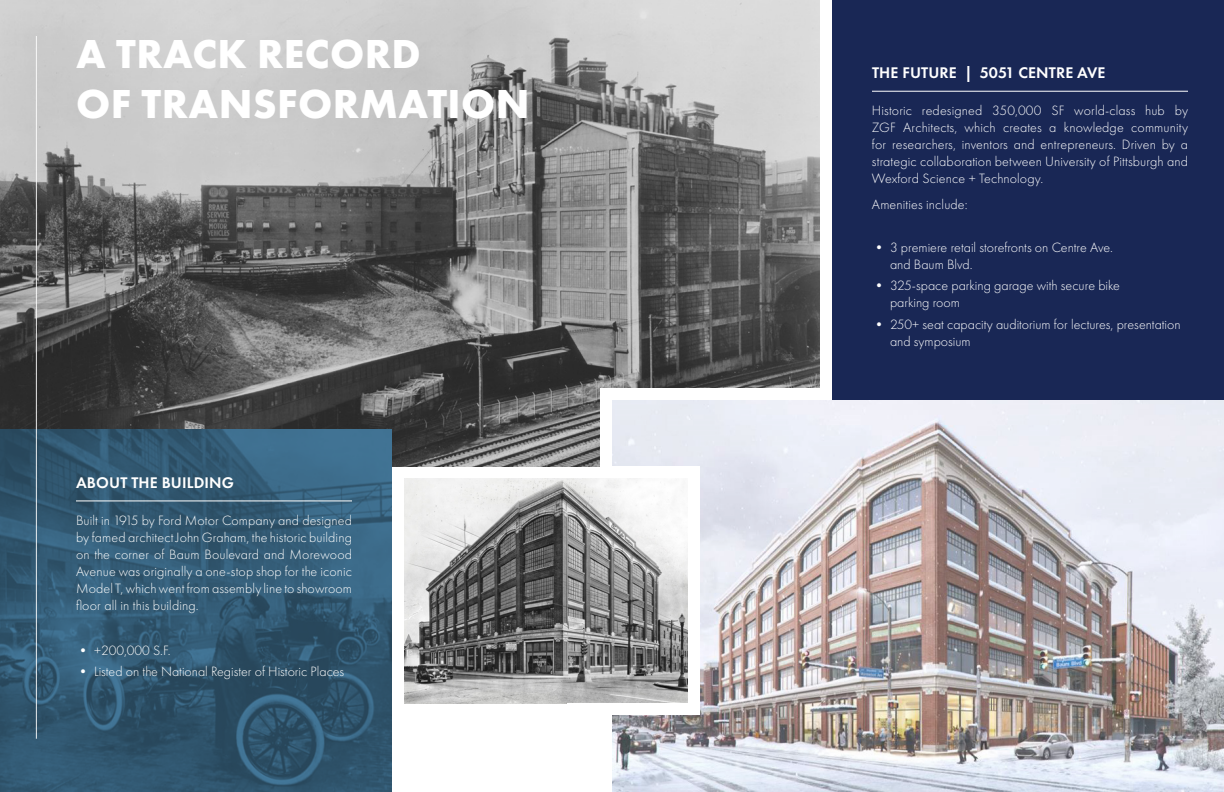
<style>
.page{position:relative;width:1224px;height:792px;background:#fff}
.page>*{position:absolute;margin:0;border:0;box-sizing:border-box;transform-origin:0 0}
.t1{font:700 42px/50.4px "Futura PT";letter-spacing:.01em;color:#fff}
.t2{font:600 16px "Futura PT";letter-spacing:.01em;color:#fff}
.t3{font:300 14px/17px "Futura PT";color:#fff}
</style>
<div class="page">
<div style="left:832px;top:0;width:392px;height:430px;background:#192755"></div>
<img style="left:0;top:0;width:820px;height:466px">
<img style="left:0;top:430px;width:392px;height:362px">
<hr style="left:76px;top:501px;width:276px;height:1px;background:#fff">
<hr style="left:872px;top:91px;width:316px;height:1px;background:#fff">
<img style="left:612px;top:400px;width:612px;height:392px">
<img style="left:404px;top:478px;width:284px;height:225px">
<div style="left:604px;top:466px;width:96px;height:12px;background:#fff"></div>
<div style="left:600px;top:388px;width:12px;height:84px;background:#fff"></div>
<div style="left:600px;top:388px;width:227px;height:12px;background:#fff"></div>
<div style="left:567px;top:703px;width:129px;height:12px;background:#fff"></div>
<div style="left:688px;top:469px;width:12px;height:246px;background:#fff"></div>
<hr style="left:36px;top:36px;width:1px;height:703px;background:#fff">
<p class="t1" style="left:76px;top:28px;width:455px">A TRACK RECORD<br>OF TRANSFORMATION</p>
<p class="t2" style="left:76px;top:472px;width:160px">ABOUT THE BUILDING</p>
<p class="t3" style="left:76px;top:512px;width:278px;text-align:justify">Built in 1915 by Ford Motor Company and designed by famed architect John Graham, the historic building on the corner of Baum Boulevard and Morewood Avenue was originally a one-stop shop for the iconic Model T, which went from assembly line to showroom floor all in this building.</p>
<p class="t3" style="left:76px;top:642px;width:96px">• +200,000 S.F.</p>
<p class="t3" style="left:76px;top:663px;width:270px">• Listed on the National Register of Historic Places</p>
<p class="t2" style="left:872px;top:63px;width:235px">THE FUTURE | 5051 CENTRE AVE</p>
<p class="t3" style="left:872px;top:102px;width:318px;text-align:justify">Historic redesigned 350,000 SF world-class hub by ZGF Architects, which creates a knowledge community for researchers, inventors and entrepreneurs. Driven by a strategic collaboration between University of Pittsburgh and Wexford Science + Technology.</p>
<p class="t3" style="left:872px;top:196px;width:97px">Amenities include:</p>
<p class="t3" style="left:890px;top:239px;width:225px;text-indent:-18px">• 3 premiere retail storefronts on Centre Ave. and Baum Blvd.</p>
<p class="t3" style="left:890px;top:277px;width:232px;text-indent:-18px">• 325-space parking garage with secure bike parking room</p>
<p class="t3" style="left:890px;top:316px;width:292px;text-indent:-18px">• 250+ seat capacity auditorium for lectures, presentation and symposium</p>
</div>
